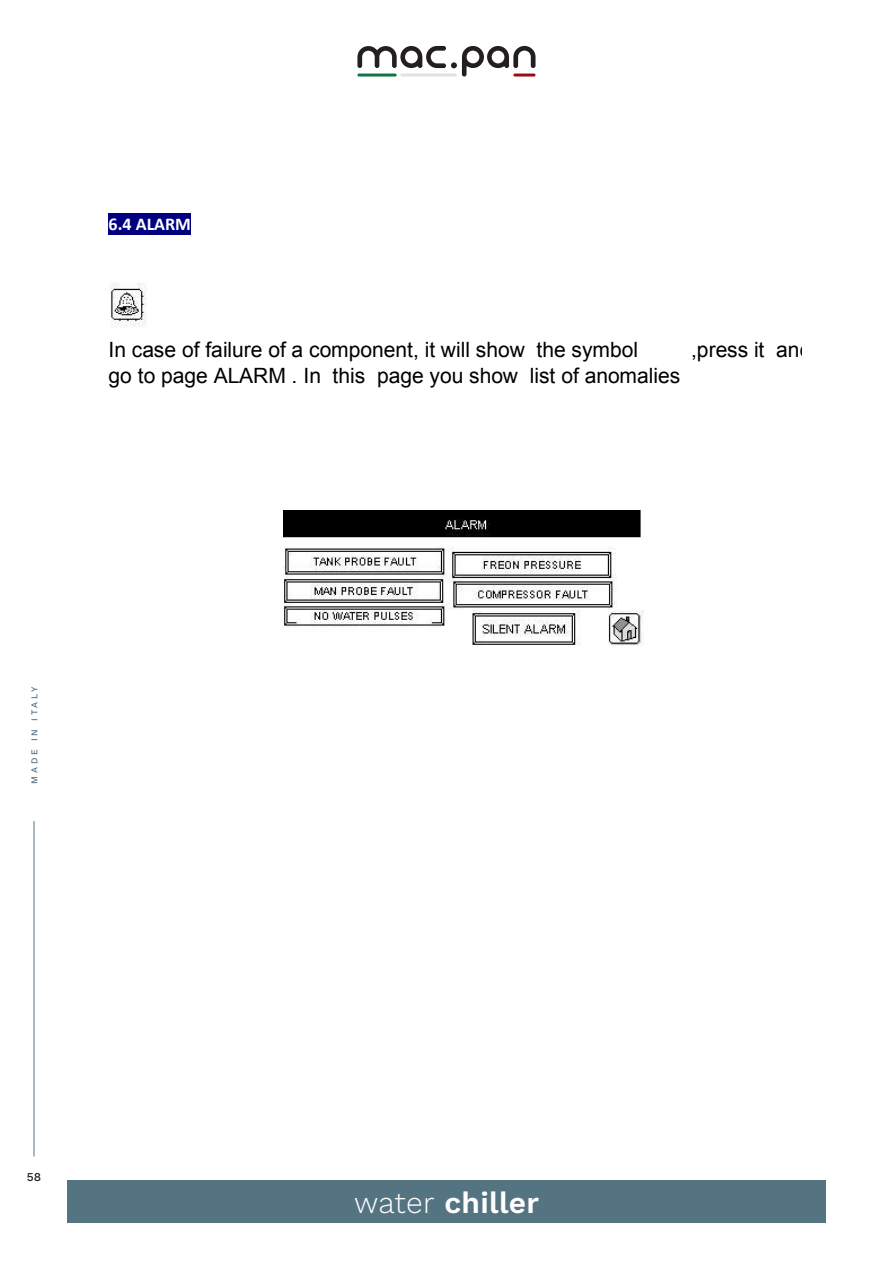
<style>
.page{position:relative;width:893px;height:1263px;background:#fff}
.page>*{position:absolute;margin:0;border:0;box-sizing:border-box;transform-origin:0 0}
.t1{font:600 30px "Work Sans";letter-spacing:.01em;color:#fff}
.t2{font:21px "Arial";color:#000}
.t3{font:700 18px "Calibri";color:#fff}
.t4{font:500 12px "Work Sans";color:#231f20}
.t5{font:500 9px "Work Sans";letter-spacing:.3em;color:#557482}
.s1{font-weight:300}
</style>
<div class="page">
<div style="left:67px;top:1180px;width:759px;height:42px;background:#557482"></div>
<hr style="left:34px;top:821px;width:1px;height:335px;background:#557482">
<img style="left:110px;top:283px;width:37px;height:44px">
<img style="left:283px;top:511px;width:360px;height:135px">
<div style="left:108px;top:213px;width:83px;height:22px;background:#000080"></div>
<svg style="left:357px;top:46px;width:178px;height:31px"></svg>
<hr style="left:513px;top:74px;width:22px;height:3px;background:#990f13;border-radius:2px">
<hr style="left:400px;top:74px;width:57px;height:3px;background:#e0e1e3;border-radius:2px">
<hr style="left:357px;top:74px;width:40px;height:3px;background:#107546;border-radius:2px">
<p class="t3" style="left:108px;top:212px;width:84px">6.4 ALARM</p>
<p class="t2" style="left:108px;top:336px;width:531px">In case of failure of a component, it will show the symbol</p>
<p class="t2" style="left:691px;top:336px;width:122px">,press it and</p>
<p class="t2" style="left:108px;top:362px;width:573px">go to page ALARM . In this page you show list of anomalies</p>
<p class="t5" style="left:28px;top:784px;width:98px;rotate:-90deg">MADE IN ITALY</p>
<p class="t4" style="left:27px;top:1168px;width:16px">58</p>
<h1 class="t1" style="left:354px;top:1180px;width:187px"><span class="s1">water</span> chiller</h1>
</div>
